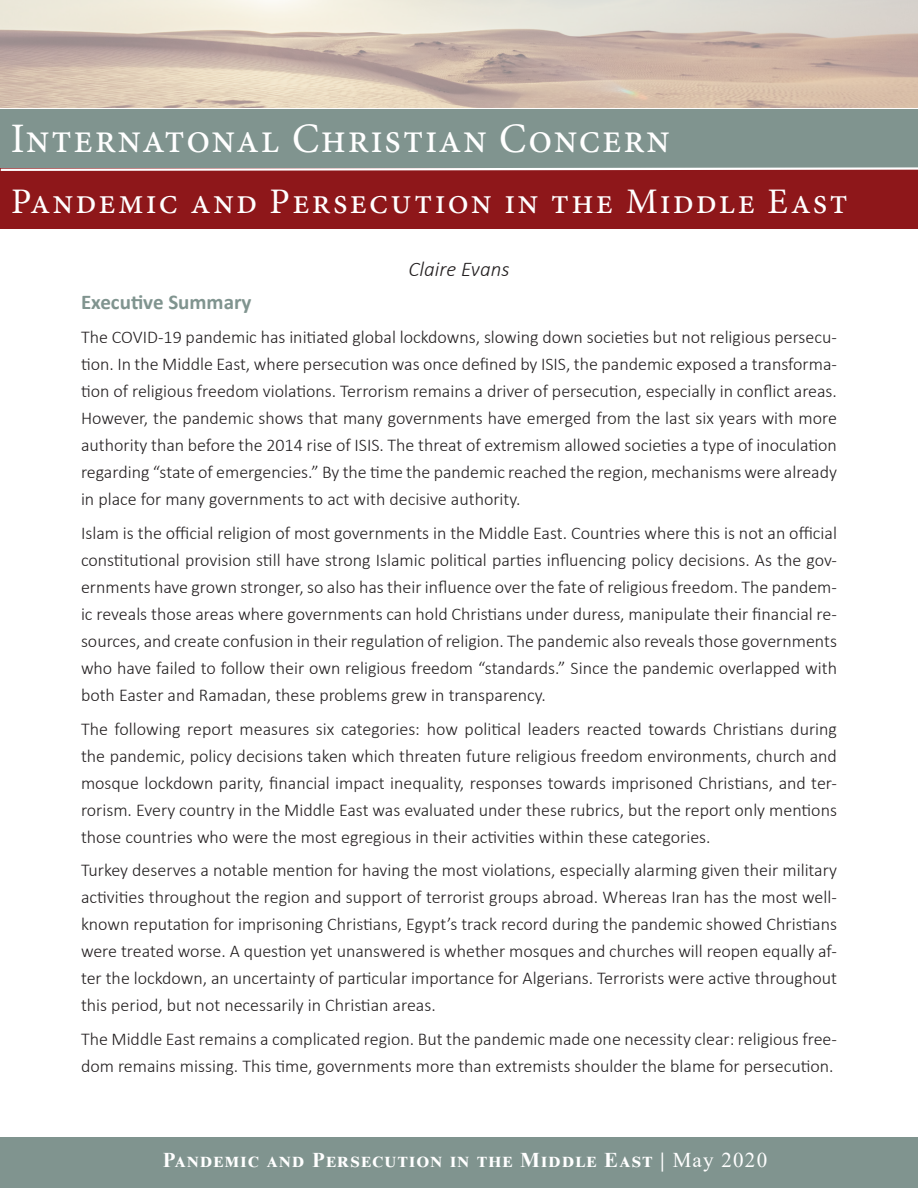
<style>
.page{position:relative;width:918px;height:1188px;background:#fff}
.page>*{position:absolute;margin:0;border:0;box-sizing:border-box;transform-origin:0 0}
.t1{font:42px "Minion Pro";letter-spacing:.04em;color:#fff}
.t2{font:36px "Minion Pro";letter-spacing:.06em;color:#fff}
.t3{font:700 21px "Times New Roman";letter-spacing:.06em;color:#fff}
.t4{font:700 21px "Calibri";color:#80948f}
.t5{font:italic 300 21px "Calibri";color:#231f20}
.t6{font:300 18px/27px "Calibri";color:#231f20;text-align:justify}
.s1{font-weight:400}
</style>
<div class="page">
<div style="left:0;top:1138px;width:918px;height:50px;background:#80948f"></div>
<div style="left:0;top:110px;width:918px;height:60px;background:#80948f"></div>
<div style="left:1px;top:168px;width:917px;height:61px;background:#8e171a"></div>
<svg style="left:0;top:167px;width:918px;height:5px"></svg>
<p class="t1" style="left:11px;top:110px;width:660px">Internatonal Christian Concern</p>
<p class="t2" style="left:11px;top:177px;width:838px">Pandemic and Persecution in the Middle East</p>
<p class="t5" style="left:409px;top:256px;width:102px">Claire Evans</p>
<p class="t4" style="left:81px;top:287px;width:172px">Executive Summary</p>
<p class="t6" style="left:81px;top:323px;width:758px">The COVID-19 pandemic has initiated global lockdowns, slowing down societies but not religious persecu&shy;tion. In the Middle East, where persecution was once defined by ISIS, the pandemic exposed a transforma&shy;tion of religious freedom violations. Terrorism remains a driver of persecution, especially in conflict areas.<br>However, the pandemic shows that many governments have emerged from the last six years with more authority than before the 2014 rise of ISIS. The threat of extremism allowed societies a type of inoculation regarding “state of emergencies.” By the time the pandemic reached the region, mechanisms were already in place for many governments to act with decisive authority.</p>
<p class="t6" style="left:81px;top:519px;width:758px">Islam is the official religion of most governments in the Middle East. Countries where this is not an official constitutional provision still have strong Islamic political parties influencing policy decisions. As the gov&shy;ernments have grown stronger, so also has their influence over the fate of religious freedom. The pandem&shy;ic reveals those areas where governments can hold Christians under duress, manipulate their financial re&shy;sources, and create confusion in their regulation of religion. The pandemic also reveals those governments who have failed to follow their own religious freedom “standards.” Since the pandemic overlapped with both Easter and Ramadan, these problems grew in transparency.</p>
<p class="t6" style="left:81px;top:715px;width:758px">The following report measures six categories: how political leaders reacted towards Christians during the pandemic, policy decisions taken which threaten future religious freedom environments, church and mosque lockdown parity, financial impact inequality, responses towards imprisoned Christians, and ter&shy;rorism. Every country in the Middle East was evaluated under these rubrics, but the report only mentions those countries who were the most egregious in their activities within these categories.</p>
<p class="t6" style="left:81px;top:857px;width:758px">Turkey deserves a notable mention for having the most violations, especially alarming given their military activities throughout the region and support of terrorist groups abroad. Whereas Iran has the most well&shy;known reputation for imprisoning Christians, Egypt’s track record during the pandemic showed Christians were treated worse. A question yet unanswered is whether mosques and churches will reopen equally af&shy;ter the lockdown, an uncertainty of particular importance for Algerians. Terrorists were active throughout this period, but not necessarily in Christian areas.</p>
<p class="t6" style="left:81px;top:1025px;width:757px">The Middle East remains a complicated region. But the pandemic made one necessity clear: religious free&shy;dom remains missing. This time, governments more than extremists shoulder the blame for persecution.</p>
<p class="t3" style="left:163px;top:1144px;width:606px">Pandemic and Persecution in the Middle East | <span class="s1">May 2020</span></p>
</div>
